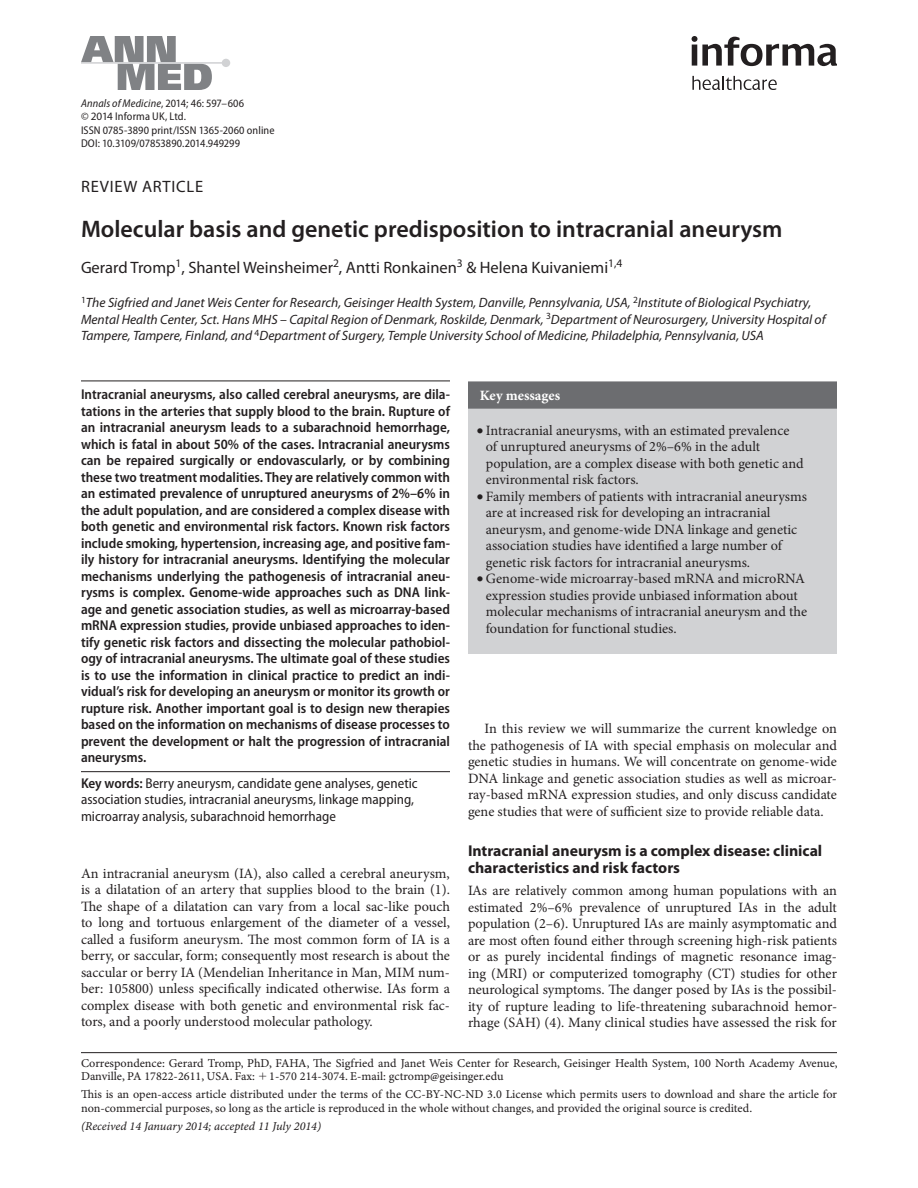
<style>
.page{position:relative;width:918px;height:1188px;background:#fff}
.page>*{position:absolute;margin:0;border:0;box-sizing:border-box;transform-origin:0 0}
.t1{font:600 24px "Myriad Pro";color:#231f20}
.t2{font:16.5px "Myriad Pro";color:#231f20}
.t3{font:16.5px "Myriad Pro";letter-spacing:.045em;color:#231f20}
.t4{font:700 15.75px/16.5px "Myriad Pro";color:#231f20}
.t5{font:14.25px/16.5px "Minion Pro";color:#231f20;text-align:justify}
.t6{font:600 semi-condensed 14.25px/16.5px "Myriad Pro";color:#231f20;text-align:justify}
.t7{font:semi-condensed 14.25px/16.5px "Myriad Pro";color:#231f20}
.t8{font:700 14.25px "Minion Pro";color:#fff}
.t9{font:italic 13.5px/16.5px "Myriad Pro";color:#231f20}
.t10{font:12px/13.5px "Minion Pro Capt";color:#231f20}
.t11{font:12px "Minion Pro It Capt";letter-spacing:-.005em;color:#231f20}
.t12{font:semi-condensed 11.25px/13.5px "Myriad Pro";letter-spacing:.005em;color:#231f20}
.s1{font-style:italic}
.s2{font-stretch:normal}
.s3{font-weight:600}
.s4{font-family:"Mathematical Pi One"}
</style>
<div class="page">
<hr style="left:81px;top:1052px;width:756px;height:1px;background:#231f20">
<svg style="left:81px;top:36px;width:149px;height:54px"></svg>
<svg style="left:692px;top:36px;width:145px;height:30px"></svg>
<svg style="left:692px;top:76px;width:85px;height:14px"></svg>
<div style="left:468px;top:382px;width:369px;height:272px;background:#d1d2d4"></div>
<div style="left:468px;top:381px;width:369px;height:28px;background:#6c6d70"></div>
<hr style="left:81px;top:381px;width:369px;height:1px;background:#231f20">
<hr style="left:81px;top:771px;width:369px;height:1px;background:#231f20">
<p class="t12" style="left:81px;top:97px;width:195px"><span class="s1">Annals of Medicine</span>, 2014; 46: 597–606<br>© <span class="s2">2014</span> Informa UK, Ltd.<br>ISSN 0785-3890 print/ISSN 1365-2060 online DOI: 10.3109/07853890.2014.949299</p>
<p class="t3" style="left:81px;top:180px;width:124px">REVIEW ARTICLE</p>
<h1 class="t1" style="left:81px;top:220px;width:703px">Molecular basis and genetic predisposition to intracranial aneurysm</h1>
<p class="t2" style="left:81px;top:261px;width:543px">Gerard Tromp <sup>1</sup> , Shantel Weinsheimer <sup>2</sup> , Antti Ronkainen <sup>3</sup> &amp; Helena Kuivaniemi <sup>1,4</sup></p>
<p class="t9" style="left:81px;top:296px;width:746px"><sup>1</sup> The Sigfried and Janet Weis Center for Research, Geisinger Health System, Danville, Pennsylvania, USA, <sup>2</sup> Institute of Biological Psychiatry,<br>Mental Health Center, Sct. Hans MHS – Capital Region of Denmark, Roskilde, Denmark, <sup>3</sup> Department of Neurosurgery, University Hospital of<br>Tampere, Tampere, Finland, and <sup>4</sup> Department of Surgery, Temple University School of Medicine, Philadelphia, Pennsylvania, USA</p>
<p class="t6" style="left:81px;top:387px;width:371px">Intracranial aneurysms, also called cerebral aneurysms, are dila&shy;tations in the arteries that supply blood to the brain. Rupture of an intracranial aneurysm leads to a subarachnoid hemorrhage, which is fatal in about 50% of the cases. Intracranial aneurysms can be repaired surgically or endovascularly, or by combining these two treatment modalities. They are relatively common with an estimated prevalence of unruptured aneurysms of 2% – 6% in the adult population, and are considered a complex disease with both genetic and environmental risk factors. Known risk factors include smoking, hypertension, increasing age, and positive fam&shy;ily history for intracranial aneurysms. Identifying the molecular mechanisms underlying the pathogenesis of intracranial aneu&shy;rysms is complex. Genome-wide approaches such as DNA link&shy;age and genetic association studies, as well as microarray-based mRNA expression studies, provide unbiased approaches to iden&shy;tify genetic risk factors and dissecting the molecular pathobiol&shy;ogy of intracranial aneurysms. The ultimate goal of these studies is to use the information in clinical practice to predict an indi&shy;vidual ’s risk for developing an aneurysm or monitor its growth or rupture risk. Another important goal is to design new therapies based on the information on mechanisms of disease processes to prevent the development or halt the progression of intracranial aneurysms.</p>
<p class="t7" style="left:81px;top:776px;width:338px"><span class="s3">Key words:</span> Berry aneurysm , candidate gene analyses , genetic association studies , intracranial aneurysms , linkage mapping , microarray analysis , subarachnoid hemorrhage</p>
<p class="t5" style="left:81px;top:866px;width:371px">An intracranial aneurysm (IA), also called a cerebral aneurysm, is a dilatation of an artery that supplies blood to the brain (1).<br>The shape of a dilatation can vary from a local sac-like pouch to long and tortuous enlargement of the diameter of a vessel, called a fusiform aneurysm. The most common form of IA is a berry, or saccular, form; consequently most research is about the saccular or berry IA (Mendelian Inheritance in Man, MIM num&shy;ber: 105800) unless specifically indicated otherwise. IAs form a complex disease with both genetic and environmental risk fac&shy;tors, and a poorly understood molecular pathology.</p>
<p class="t8" style="left:480px;top:390px;width:82px">Key messages</p>
<p class="t5" style="left:486px;top:423px;width:319px;text-align:left;text-indent:-9px">• Intracranial aneurysms, with an estimated prevalence of unruptured aneurysms of 2% – 6% in the adult population, are a complex disease with both genetic and environmental risk factors.</p>
<p class="t5" style="left:486px;top:489px;width:323px;text-align:left;text-indent:-9px">• Family members of patients with intracranial aneurysms are at increased risk for developing an intracranial aneurysm, and genome-wide DNA linkage and genetic association studies have identified a large number of genetic risk factors for intracranial aneurysms.</p>
<p class="t5" style="left:486px;top:571px;width:323px;text-align:left;text-indent:-9px">• Genome-wide microarray-based mRNA and microRNA expression studies provide unbiased information about molecular mechanisms of intracranial aneurysm and the foundation for functional studies.</p>
<p class="t5" style="left:468px;top:722px;width:371px;text-indent:17px">In this review we will summarize the current knowledge on the pathogenesis of IA with special emphasis on molecular and genetic studies in humans. We will concentrate on genome-wide DNA linkage and genetic association studies as well as microar&shy;ray-based mRNA expression studies, and only discuss candidate gene studies that were of sufficient size to provide reliable data.</p>
<p class="t4" style="left:468px;top:844px;width:356px">Intracranial aneurysm is a complex disease: clinical characteristics and risk factors</p>
<p class="t5" style="left:468px;top:884px;width:371px">IAs are relatively common among human populations with an estimated 2% – 6% prevalence of unruptured IAs in the adult population (2 – 6). Unruptured IAs are mainly asymptomatic and are most often found either through screening high-risk patients or as purely incidental findings of magnetic resonance imag&shy;ing (MRI) or computerized tomography (CT) studies for other neurological symptoms. The danger posed by IAs is the possibil&shy;ity of rupture leading to life-threatening subarachnoid hemor&shy;rhage (SAH) (4). Many clinical studies have assessed the risk for</p>
<p class="t10" style="left:81px;top:1057px;width:758px">Correspondence: Gerard Tromp, PhD, FAHA, The Sigfried and Janet Weis Center for Research, Geisinger Health System, 100 North Academy Avenue,<br>Danville, PA 17822-2611, USA. Fax: <span class="s4">-</span> 1-570 214-3074. E-mail: gctromp@geisinger.edu</p>
<p class="t10" style="left:81px;top:1088px;width:758px">This is an open-access article distributed under the terms of the CC-BY-NC-ND 3.0 License which permits users to download and share the article for non-commercial purposes, so long as the article is reproduced in the whole without changes, and provided the original source is credited.</p>
<p class="t11" style="left:81px;top:1121px;width:242px">(Received 14 January 2014 ; accepted 11 July 2014 )</p>
</div>
